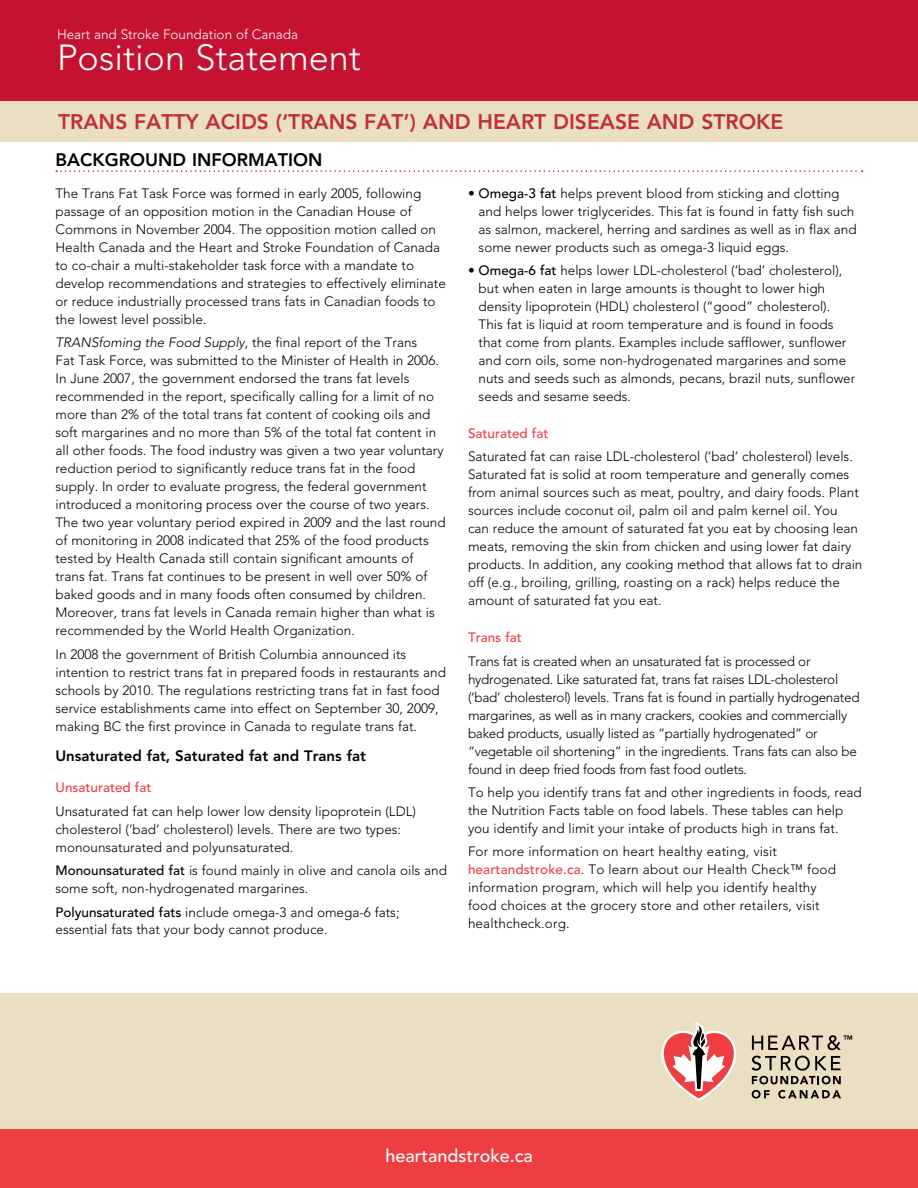
<style>
.page{position:relative;width:918px;height:1188px;background:#fff}
.page>*{position:absolute;margin:0;border:0;box-sizing:border-box;transform-origin:0 0}
.t1{font:300 36px "Avenir";color:#fff}
.t2{font:800 21px "Avenir";color:#c02f38}
.t3{font:800 18px "Avenir";color:#000}
.t4{font:500 18px "Avenir";color:#fff}
.t5{font:800 15px "Avenir";color:#000}
.t6{font:300 13.5px/18px "Avenir";color:#000}
.t7{font:300 13.5px/18px "Avenir";letter-spacing:-.02em;color:#000}
.t8{font:500 13.5px "Avenir";color:#ef3e42}
.t9{font:300 13.5px "Avenir";color:#fff}
.s1{font-style:italic}
.s2{font-weight:500}
.s3{font-weight:500;color:#ef3e42}
</style>
<div class="page">
<div style="left:0;top:993px;width:918px;height:140px;background:#eadfc3"></div>
<div style="left:0;top:1129px;width:918px;height:59px;background:#ef3e42"></div>
<svg style="left:752px;top:1056px;width:89px;height:28px"></svg>
<svg style="left:752px;top:1090px;width:18px;height:9px"></svg>
<svg style="left:778px;top:1090px;width:63px;height:9px"></svg>
<svg style="left:662px;top:1022px;width:74px;height:79px"></svg>
<svg style="left:752px;top:1035px;width:100px;height:15px"></svg>
<div style="left:0;top:0;width:918px;height:142px;background:#c41230"></div>
<svg style="left:56px;top:170px;width:807px;height:2px"></svg>
<div style="left:0;top:101px;width:853px;height:41px;background:#eadfc3"></div>
<div style="left:57px;top:101px;width:861px;height:41px;background:#eadfc3"></div>
<p class="t9" style="left:57px;top:26px;width:243px">Heart and Stroke Foundation of Canada</p>
<h1 class="t1" style="left:57px;top:37px;width:305px">Position Statement</h1>
<h2 class="t2" style="left:58px;top:110px;width:727px">TRANS FATTY ACIDS (‘TRANS FAT’) AND HEART DISEAS E AND STROKE</h2>
<h3 class="t3" style="left:56px;top:149px;width:181px">BACKGROUND IN FORM</h3>
<h3 class="t3" style="left:265px;top:149px;width:35px">ATION</h3>
<p class="t6" style="left:56px;top:184px;width:392px">The Trans Fat Task Force was formed in early 2005, following passage of an opposition motion in the Canadian House of Commons in November 2004. The opposition motion called on Health Canada and the Heart and Stroke Foundation of Canada to co-chair a multi-stakeholder task force with a mandate to develop recommendations and strategies to effectively eliminate or reduce industrially processed trans fats in Canadian foods to the lowest level possible.</p>
<p class="t6" style="left:56px;top:334px;width:392px"><span class="s1">TRANSfoming the Food Supply</span>, the final report of the Trans<br>Fat Task Force, was submitted to the Minister of Health in 2006.<br>In June 2007, the government endorsed the trans fat levels recommended in the report, specifically calling for a limit of no more than 2% of the total trans fat content of cooking oils and soft margarines and no more than 5% of the total fat content in all other foods. The food industry was given a two year voluntary reduction period to significantly reduce trans fat in the food supply. In order to evaluate progress, the federal government introduced a monitoring process over the course of two years.<br>The two year voluntary period expired in 2009 and the last round of monitoring in 2008 indicated that 25% of the food products tested by Health Canada still contain significant amounts of trans fat. Trans fat continues to be present in well over 50% of baked goods and in many foods often consumed by children.<br>Moreover, trans fat levels in Canada remain higher than what is recommended by the World Health Organization.</p>
<p class="t6" style="left:56px;top:645px;width:392px">In 2008 the government of British Columbia announced its intention to restrict trans fat in prepared foods in restaurants and schools by 2010. The regulations restricting trans fat in fast food service establishments came into effect on September 30, 2009, making BC the first province in Canada to regulate trans fat.</p>
<p class="t5" style="left:56px;top:747px;width:312px">UNSATURATED FAT, SATURATED FAT AND TRANS FAT</p>
<p class="t8" style="left:56px;top:780px;width:97px">Unsaturated fat</p>
<p class="t6" style="left:56px;top:802px;width:362px">Unsaturated fat can help lower low density lipoprotein (LDL) cholesterol (‘bad’ cholesterol) levels. There are two types: monounsaturated and polyunsaturated.</p>
<p class="t6" style="left:56px;top:861px;width:393px"><span class="s2">Monounsaturated fat</span> is found mainly in olive and canola oils and some soft, non-hydrogenated margarines.</p>
<p class="t6" style="left:56px;top:903px;width:346px"><span class="s2">Polyunsaturated fats</span> include omega-3 and omega-6 fats; essential fats that your body cannot produce.</p>
<p class="t6" style="left:479px;top:184px;width:380px;text-indent:-11px">• <span class="s2">Omega-3 fat</span> helps prevent blood from sticking and clotting and helps lower triglycerides. This fat is found in fatty fish such as salmon, mackerel, herring and sardines as well as in flax and some newer products such as omega-3 liquid eggs.</p>
<p class="t6" style="left:479px;top:262px;width:378px;text-indent:-11px">• <span class="s2">Omega-6 fat</span> helps lower LDL-cholesterol (‘bad’ cholesterol), but when eaten in large amounts is thought to lower high density lipoprotein (HDL) cholesterol (“good” cholesterol).<br>This fat is liquid at room temperature and is found in foods that come from plants. Examples include safflower, sunflower and corn oils, some non-hydrogenated margarines and some nuts and seeds such as almonds, pecans, brazil nuts, sunflower seeds and sesame seeds.</p>
<p class="t8" style="left:468px;top:426px;width:82px">Saturated fat</p>
<p class="t6" style="left:468px;top:448px;width:396px">Saturated fat can raise LDL-cholesterol (‘bad’ cholesterol) levels.<br>Saturated fat is solid at room temperature and generally comes from animal sources such as meat, poultry, and dairy foods. Plant sources include coconut oil, palm oil and palm kernel oil. You<br>can reduce the amount of saturated fat you eat by choosing lean meats, removing the skin from chicken and using lower fat dairy products. In addition, any cooking method that allows fat to drain off (e.g., broiling, grilling, roasting on a rack) helps reduce the amount of saturated fat you eat.</p>
<p class="t8" style="left:468px;top:630px;width:55px">Trans fat</p>
<p class="t7" style="left:468px;top:652px;width:393px">Trans fat is created when an unsaturated fat is processed or hydrogenated. Like saturated fat, trans fat raises LDL-cholesterol (‘bad’ cholesterol) levels. Trans fat is found in partially hydrogenated margarines, as well as in many crackers, cookies and commercially baked products, usually listed as “partially hydrogenated” or “vegetable oil shortening” in the ingredients. Trans fats can also be found in deep fried foods from fast food outlets.</p>
<p class="t6" style="left:468px;top:783px;width:395px">To help you identify trans fat and other ingredients in foods, read the Nutrition Facts table on food labels. These tables can help you identify and limit your intake of products high in trans fat.</p>
<p class="t6" style="left:468px;top:843px;width:369px">For more information on heart healthy eating, visit <span class="s3">heartandstroke.ca</span>. To learn about our Health Check™ food information program, which will help you identify healthy food choices at the grocery store and other retailers, visit healthcheck.org.</p>
<h3 class="t4" style="left:385px;top:1146px;width:149px">heartandstroke.ca</h3>
</div>
